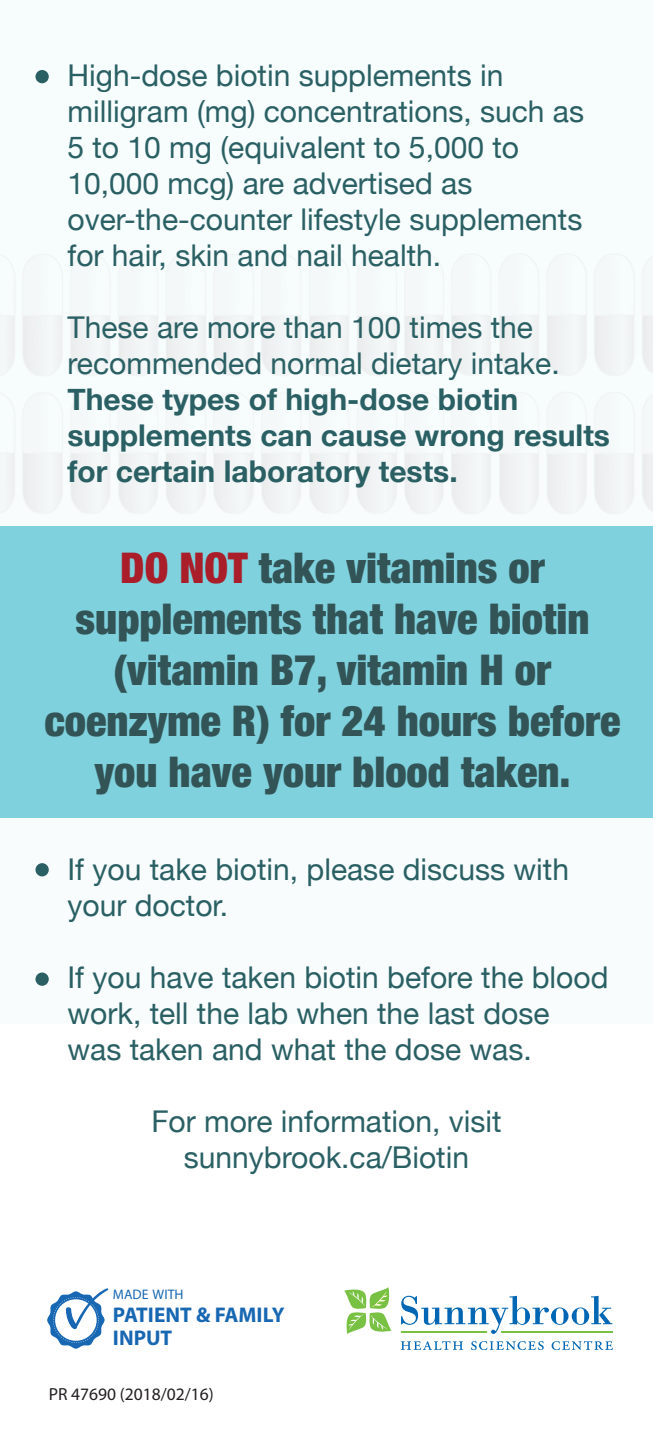
<style>
.page{position:relative;width:653px;height:1440px;background:#fff}
.page>*{position:absolute;margin:0;border:0;box-sizing:border-box;transform-origin:0 0}
.t1{font:900 condensed 42.5px/51px "Helvetica Neue LT Std";color:#335456;text-align:center}
.t2{font:30px/36px "Helvetica Neue";color:#2a6064}
.t3{font:700 30px/36px "Helvetica Neue";color:#2a6064}
.t4{font:700 21.25px/22.8px "Myriad Pro";color:#1867b3}
.t5{font:17.5px "Myriad Pro";color:#231f20}
.t6{font:13.75px "Myriad Pro";color:#1867b3}
.s1{color:#a91e29}
</style>
<div class="page">
<div style="left:0;top:795px;width:652px;height:226px;background:#f8fcfc"></div>
<div style="left:0;top:526px;width:652px;height:292px;background:#7fd1dd"></div>
<svg style="left:400px;top:1341px;width:63px;height:9px"></svg>
<svg style="left:471px;top:1341px;width:72px;height:9px"></svg>
<svg style="left:551px;top:1341px;width:61px;height:9px"></svg>
<svg style="left:401px;top:1296px;width:211px;height:38px"></svg>
<svg style="left:344px;top:1287px;width:47px;height:47px"></svg>
<hr style="left:501px;top:1332px;width:111px;height:1px;background:#79c142">
<svg style="left:47px;top:1288px;width:62px;height:61px"></svg>
<div style="left:35px;top:70px;width:14px;height:13px;background:#2a6064;border-radius:50%"></div>
<div style="left:35px;top:863px;width:14px;height:13px;background:#2a6064;border-radius:50%"></div>
<div style="left:35px;top:973px;width:14px;height:13px;background:#2a6064;border-radius:50%"></div>
<p class="t2" style="left:67px;top:59px;width:518px">High-dose biotin supplements in milligram (mg) concentrations, such as 5 to 10 mg (equivalent to 5,000 to 10,000 mcg) are advertised as over-the-counter lifestyle supplements for hair, skin and nail health.</p>
<p class="t2" style="left:67px;top:311px;width:493px">These are more than 100 times the recommended normal dietary intake.</p>
<p class="t3" style="left:67px;top:381px;width:544px">These types of high-dose biotin supplements can cause wrong results for certain laboratory tests.</p>
<h1 class="t1" style="left:44px;top:542px;width:577px"><span class="s1">DO NOT</span> take vitamins or supplements that have biotin (vitamin B7, vitamin H or coenzyme R) for 24 hours before you have your blood taken.</h1>
<p class="t2" style="left:67px;top:853px;width:503px">If you take biotin, please discuss with your doctor.</p>
<p class="t2" style="left:67px;top:961px;width:542px">If you have taken biotin before the blood work, tell the lab when the last dose was taken and what the dose was.</p>
<p class="t2" style="left:151px;top:1105px;width:352px;text-align:center">For more information, visit sunnybrook.ca/Biotin</p>
<p class="t6" style="left:113px;top:1286px;width:72px">MADE WITH</p>
<p class="t4" style="left:113px;top:1303px;width:173px">PATIENT &amp; FAMILY<br>INPUT</p>
<p class="t5" style="left:49px;top:1383px;width:166px">PR 47690 (2018/02/16)</p>
</div>
